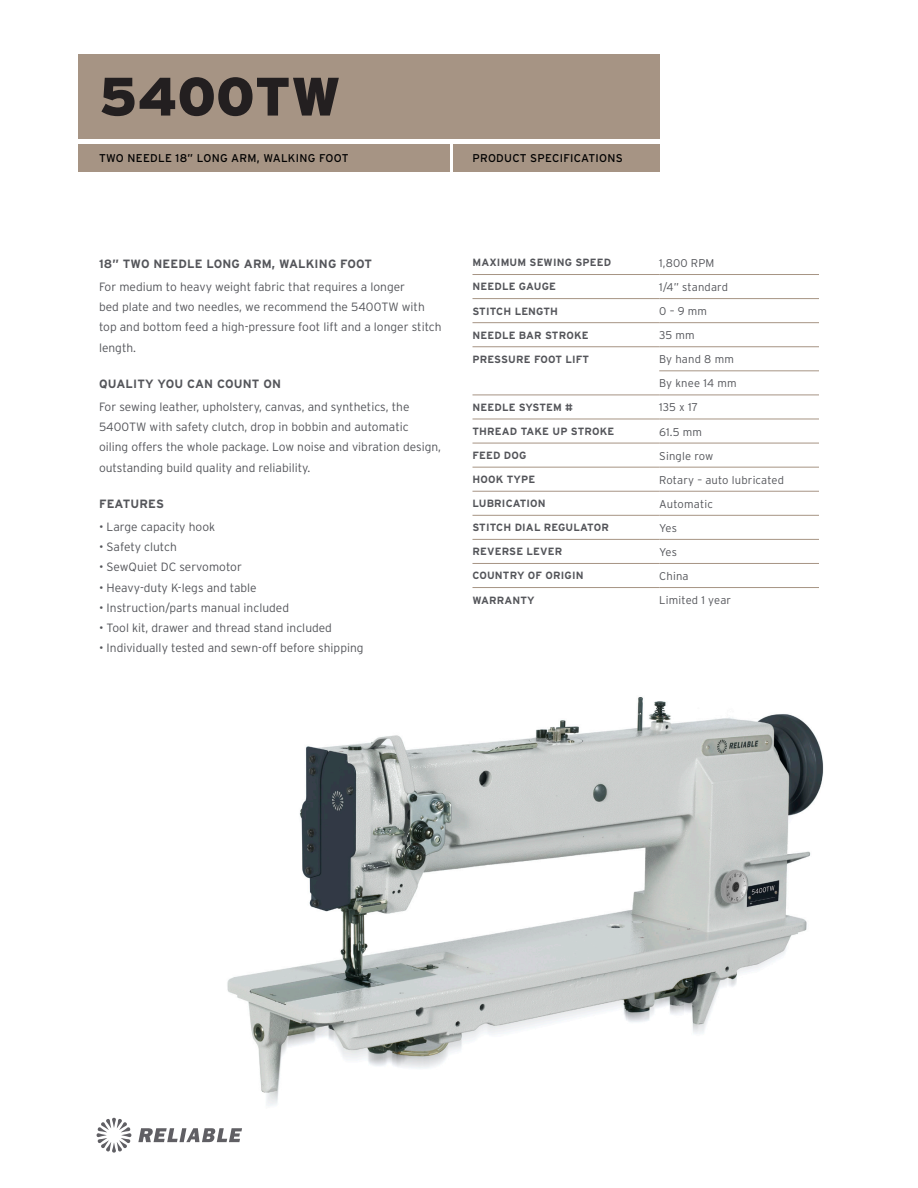
<style>
.page{position:relative;width:918px;height:1188px;background:#fff}
.page>*{position:absolute;margin:0;border:0;box-sizing:border-box;transform-origin:0 0}
.t1{font:900 54px "Interstate";color:#231f20}
.Paragraph{font:300 12px/20.2px "Interstate";color:#54555a}
.Features__Bulleted_L{font:300 12px "Interstate";color:#54555a}
.t2{font:700 12px "Interstate";letter-spacing:.015em;color:#54555a}
.Product_Specs__Right{font:300 11.25px "Interstate";letter-spacing:.015em;color:#54555a}
.t3{font:11.25px "Interstate";letter-spacing:.025em;color:#000}
.Produt_Specs__Left_C{font:700 10.5px "Interstate";letter-spacing:.015em;color:#54555a}
</style>
<div class="page">
<img style="left:223px;top:697px;width:601px;height:446px">
<svg style="left:97px;top:1118px;width:34px;height:35px"></svg>
<svg style="left:138px;top:1128px;width:104px;height:14px"></svg>
<div style="left:78px;top:54px;width:581px;height:85px;background:#a69484"></div>
<div style="left:78px;top:144px;width:372px;height:28px;background:#a69484"></div>
<div style="left:453px;top:144px;width:206px;height:28px;background:#a69484"></div>
<hr style="left:472px;top:274px;width:187px;height:1px;background:#a69484">
<hr style="left:659px;top:274px;width:160px;height:1px;background:#a69484">
<hr style="left:472px;top:298px;width:187px;height:1px;background:#a69484">
<hr style="left:659px;top:298px;width:160px;height:1px;background:#a69484">
<hr style="left:472px;top:322px;width:187px;height:1px;background:#a69484">
<hr style="left:659px;top:322px;width:160px;height:1px;background:#a69484">
<hr style="left:472px;top:346px;width:187px;height:1px;background:#a69484">
<hr style="left:659px;top:346px;width:160px;height:1px;background:#a69484">
<hr style="left:659px;top:371px;width:160px;height:1px;background:#a69484">
<hr style="left:472px;top:395px;width:187px;height:1px;background:#a69484">
<hr style="left:659px;top:395px;width:160px;height:1px;background:#a69484">
<hr style="left:472px;top:419px;width:187px;height:1px;background:#a69484">
<hr style="left:659px;top:419px;width:160px;height:1px;background:#a69484">
<hr style="left:472px;top:443px;width:187px;height:1px;background:#a69484">
<hr style="left:659px;top:443px;width:160px;height:1px;background:#a69484">
<hr style="left:472px;top:467px;width:187px;height:1px;background:#a69484">
<hr style="left:659px;top:467px;width:160px;height:1px;background:#a69484">
<hr style="left:472px;top:491px;width:187px;height:1px;background:#a69484">
<hr style="left:659px;top:491px;width:160px;height:1px;background:#a69484">
<hr style="left:472px;top:515px;width:187px;height:1px;background:#a69484">
<hr style="left:659px;top:515px;width:160px;height:1px;background:#a69484">
<hr style="left:472px;top:539px;width:187px;height:1px;background:#a69484">
<hr style="left:659px;top:539px;width:160px;height:1px;background:#a69484">
<hr style="left:472px;top:563px;width:187px;height:1px;background:#a69484">
<hr style="left:659px;top:563px;width:160px;height:1px;background:#a69484">
<hr style="left:472px;top:587px;width:187px;height:1px;background:#a69484">
<hr style="left:659px;top:587px;width:160px;height:1px;background:#a69484">
<p class="t1" style="left:99px;top:66px;width:243px">5400TW</p>
<p class="t3" style="left:99px;top:152px;width:251px">TWO NEEDLE 18” LONG ARM, WALKING FOOT</p>
<p class="t3" style="left:472px;top:152px;width:152px">PRODUCT SPECIFICATIONS</p>
<p class="t2" style="left:99px;top:257px;width:275px">18” TWO NEEDLE LONG ARM, WALKING FOOT</p>
<p class="Paragraph" style="left:99px;top:277px;width:308px">For medium to heavy weight fabric that requires a longer</p>
<p class="Paragraph" style="left:99px;top:297px;width:344px">bed plate and two needles, we recommend the 5400TW with top and bottom feed a high-pressure foot lift and a longer stitch length.</p>
<p class="t2" style="left:99px;top:377px;width:184px">QUALITY YOU CAN COUNT ON</p>
<p class="Paragraph" style="left:99px;top:397px;width:344px">For sewing leather, upholstery, canvas, and synthetics, the 5400TW with safety clutch, drop in bobbin and automatic<br>oiling offers the whole package. Low noise and vibration design, outstanding build quality and reliability.</p>
<p class="t2" style="left:99px;top:497px;width:66px">FEATURES</p>
<p class="Features__Bulleted_L" style="left:99px;top:520px;width:118px">• Large capacity hook</p>
<p class="Features__Bulleted_L" style="left:99px;top:540px;width:79px">• Safety clutch</p>
<p class="Features__Bulleted_L" style="left:99px;top:560px;width:144px">• SewQuiet DC servomotor</p>
<p class="Features__Bulleted_L" style="left:99px;top:581px;width:159px">• Heavy-duty K-legs and table</p>
<p class="Features__Bulleted_L" style="left:99px;top:601px;width:192px">• Instruction/parts manual included</p>
<p class="Features__Bulleted_L" style="left:99px;top:621px;width:235px">• Tool kit, drawer and thread stand included</p>
<p class="Features__Bulleted_L" style="left:99px;top:641px;width:266px">• Individually tested and sewn-off before shipping</p>
<p class="Produt_Specs__Left_C" style="left:472px;top:257px;width:140px">MAXIMUM SEWING SPEED</p>
<p class="Product_Specs__Right" style="left:659px;top:257px;width:57px">1,800 RPM</p>
<p class="Produt_Specs__Left_C" style="left:472px;top:281px;width:85px">NEEDLE GAUGE</p>
<p class="Product_Specs__Right" style="left:659px;top:281px;width:70px">1/4” standard</p>
<p class="Produt_Specs__Left_C" style="left:472px;top:305px;width:87px">STITCH LENGTH</p>
<p class="Product_Specs__Right" style="left:659px;top:305px;width:49px">0 – 9 mm</p>
<p class="Produt_Specs__Left_C" style="left:472px;top:329px;width:118px">NEEDLE BAR STROKE</p>
<p class="Product_Specs__Right" style="left:659px;top:329px;width:37px">35 mm</p>
<p class="Produt_Specs__Left_C" style="left:472px;top:353px;width:118px">PRESSURE FOOT LIFT</p>
<p class="Product_Specs__Right" style="left:659px;top:353px;width:76px">By hand 8 mm</p>
<p class="Product_Specs__Right" style="left:659px;top:377px;width:79px">By knee 14 mm</p>
<p class="Produt_Specs__Left_C" style="left:472px;top:401px;width:102px">NEEDLE SYSTEM #</p>
<p class="Product_Specs__Right" style="left:659px;top:401px;width:40px">135 x 17</p>
<p class="Produt_Specs__Left_C" style="left:472px;top:425px;width:143px">THREAD TAKE UP STROKE</p>
<p class="Product_Specs__Right" style="left:659px;top:425px;width:44px">61.5 mm</p>
<p class="Produt_Specs__Left_C" style="left:472px;top:449px;width:56px">FEED DOG</p>
<p class="Product_Specs__Right" style="left:659px;top:449px;width:56px">Single row</p>
<p class="Produt_Specs__Left_C" style="left:472px;top:474px;width:64px">HOOK TYPE</p>
<p class="Product_Specs__Right" style="left:659px;top:473px;width:126px">Rotary – auto lubricated</p>
<p class="Produt_Specs__Left_C" style="left:472px;top:498px;width:75px">LUBRICATION</p>
<p class="Product_Specs__Right" style="left:659px;top:498px;width:55px">Automatic</p>
<p class="Produt_Specs__Left_C" style="left:472px;top:522px;width:138px">STITCH DIAL REGULATOR</p>
<p class="Product_Specs__Right" style="left:659px;top:522px;width:19px">Yes</p>
<p class="Produt_Specs__Left_C" style="left:472px;top:546px;width:91px">REVERSE LEVER</p>
<p class="Product_Specs__Right" style="left:659px;top:546px;width:19px">Yes</p>
<p class="Produt_Specs__Left_C" style="left:472px;top:570px;width:113px">COUNTRY OF ORIGIN</p>
<p class="Product_Specs__Right" style="left:659px;top:570px;width:31px">China</p>
<p class="Produt_Specs__Left_C" style="left:472px;top:594px;width:64px">WARRANTY</p>
<p class="Product_Specs__Right" style="left:659px;top:594px;width:73px">Limited 1 year</p>
</div>
